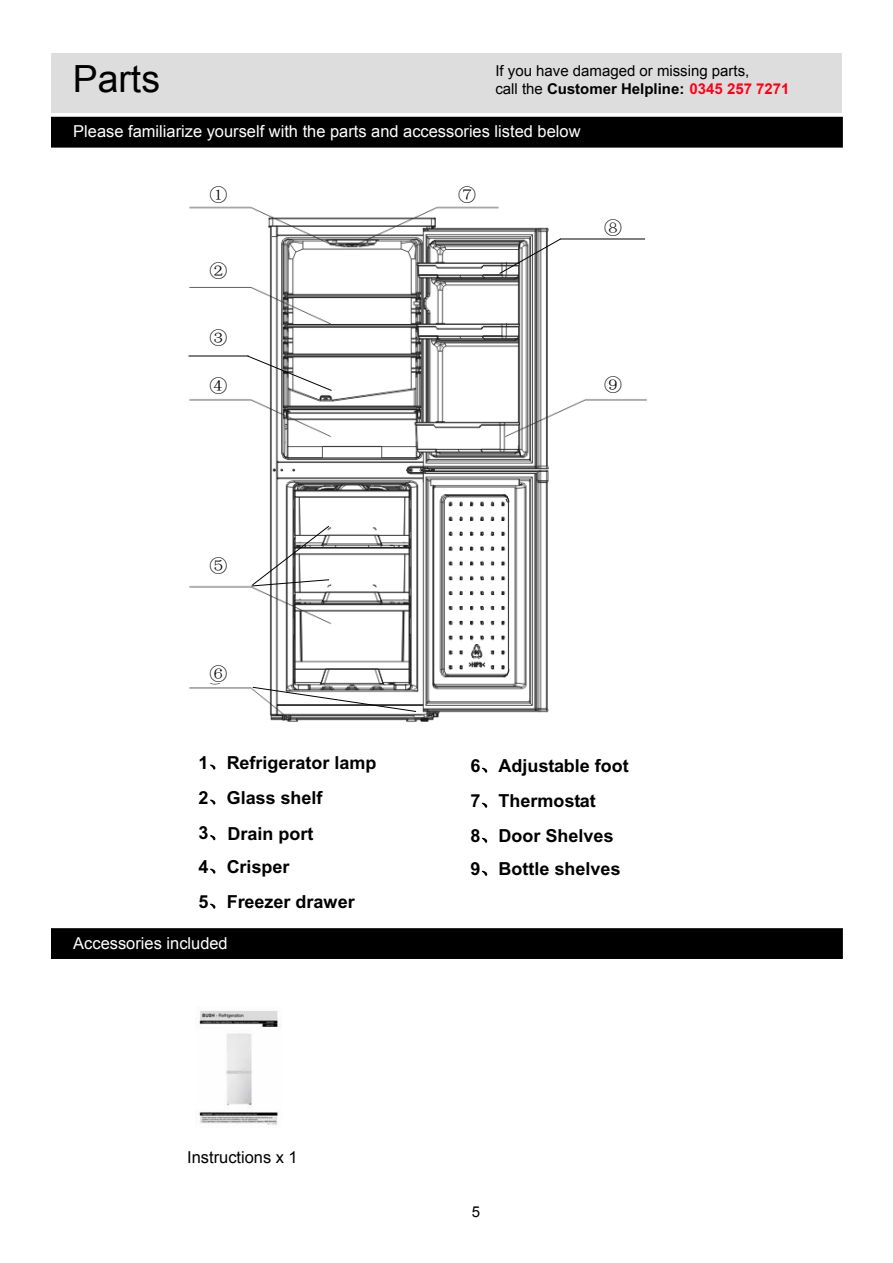
<style>
.page{position:relative;width:893px;height:1263px;background:#fff}
.page>*{position:absolute;margin:0;border:0;box-sizing:border-box;transform-origin:0 0}
.t1{font:37.5px "Arial";color:#000}
.t2{font:700 18px/35.1px "Arial";color:#000}
.t3{font:18px "Sim Sun";color:#000}
.t4{font:16.5px "Arial";color:#fff}
.t5{font:16.5px "Arial";color:#000}
.t6{font:15px/17.2px "Arial";color:#000}
.s1{font-weight:700}
.s2{font-weight:700;color:#ff0019}
</style>
<div class="page">
<div style="left:52px;top:53px;width:790px;height:59px;background:#ddd"></div>
<div style="left:52px;top:117px;width:790px;height:30px;background:#000"></div>
<div style="left:51px;top:117px;width:792px;height:31px;border:1px solid #000"></div>
<img style="left:199px;top:1010px;width:83px;height:115px">
<div style="left:52px;top:929px;width:790px;height:29px;background:#000"></div>
<div style="left:51px;top:928px;width:792px;height:31px;border:1px solid #000"></div>
<img style="left:188px;top:206px;width:459px;height:516px">
<svg style="left:210px;top:764px;width:5px;height:5px"></svg>
<svg style="left:210px;top:800px;width:5px;height:4px"></svg>
<svg style="left:210px;top:835px;width:5px;height:5px"></svg>
<svg style="left:210px;top:869px;width:5px;height:4px"></svg>
<svg style="left:210px;top:904px;width:5px;height:4px"></svg>
<svg style="left:482px;top:768px;width:5px;height:4px"></svg>
<svg style="left:482px;top:803px;width:5px;height:4px"></svg>
<svg style="left:482px;top:838px;width:5px;height:5px"></svg>
<svg style="left:482px;top:871px;width:5px;height:5px"></svg>
<div style="left:593px;top:364px;width:53px;height:32px;background:#fff"></div>
<div style="left:191px;top:254px;width:53px;height:31px;background:#fff"></div>
<div style="left:191px;top:362px;width:53px;height:31px;background:#fff"></div>
<div style="left:191px;top:552px;width:53px;height:32px;background:#fff"></div>
<div style="left:191px;top:652px;width:53px;height:31px;background:#fff"></div>
<hr style="left:189px;top:356px;width:60px;height:1px;background:#000">
<svg style="left:247px;top:356px;width:85px;height:35px"></svg>
<hr style="left:560px;top:239px;width:85px;height:1px;background:#000">
<svg style="left:499px;top:238px;width:62px;height:36px"></svg>
<svg style="left:251px;top:526px;width:78px;height:60px"></svg>
<svg style="left:252px;top:687px;width:164px;height:25px"></svg>
<h1 class="t1" style="left:73px;top:54px;width:89px">Parts</h1>
<p class="t4" style="left:73px;top:121px;width:509px">Please familiarize yourself with the parts and accessories listed below</p>
<p class="t6" style="left:495px;top:63px;width:296px">If you have damaged or missing parts,<br>call the <span class="s1">Customer Helpline:</span> <span class="s2">0345</span> <span class="s2">257 7271</span></p>
<p class="t3" style="left:209px;top:186px;width:19px">①</p>
<p class="t3" style="left:209px;top:262px;width:19px">②</p>
<p class="t3" style="left:209px;top:329px;width:19px">③</p>
<p class="t3" style="left:209px;top:377px;width:19px">④</p>
<p class="t3" style="left:209px;top:557px;width:19px">⑤</p>
<p class="t3" style="left:209px;top:665px;width:19px">⑥</p>
<p class="t2" style="left:199px;top:745px;width:179px">1 Refrigerator lamp<br>2<br>3</p>
<p class="t2" style="left:227px;top:780px;width:97px">Glass shelf</p>
<p class="t2" style="left:228px;top:816px;width:87px">Drain port</p>
<p class="t2" style="left:199px;top:849px;width:158px">4 Crisper<br>5 Freezer drawer</p>
<p class="t4" style="left:73px;top:932px;width:156px">Accessories included</p>
<p class="t5" style="left:187px;top:1146px;width:112px">Instructions x 1</p>
<p class="t3" style="left:458px;top:186px;width:19px">⑦</p>
<p class="t3" style="left:604px;top:219px;width:19px">⑧</p>
<p class="t3" style="left:604px;top:376px;width:19px">⑨</p>
<p class="t2" style="left:470px;top:748px;width:160px">6 Adjustable foot<br>7 Thermostat<br>8 Door Shelves</p>
<p class="t2" style="left:470px;top:851px;width:151px">9 Bottle shelves</p>
<p class="t6" style="left:472px;top:1204px;width:9px">5</p>
</div>
